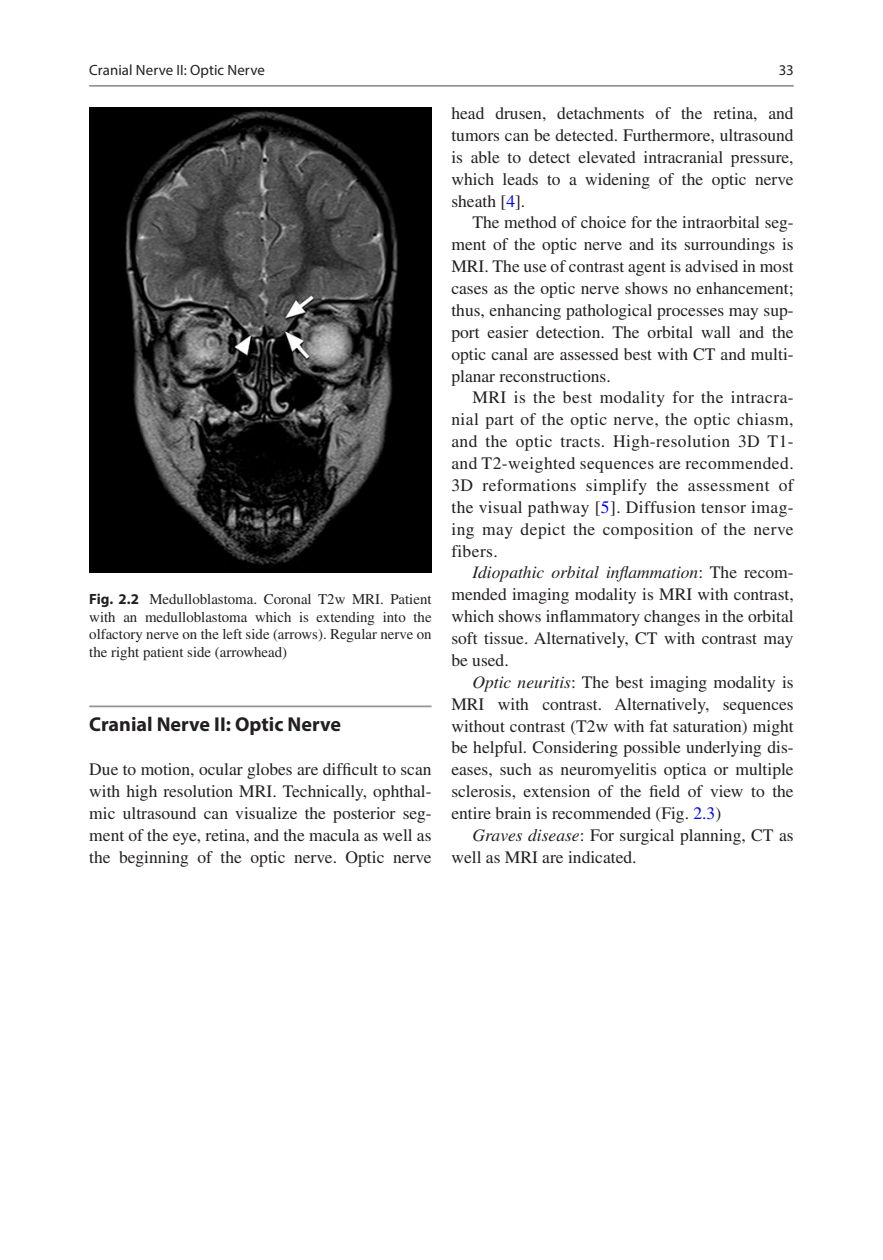
<style>
.page{position:relative;width:883px;height:1260px;background:#fff}
.page>*{position:absolute;margin:0;border:0;box-sizing:border-box;transform-origin:0 0}
._1_hd{font:700 20.12px "Myriad Pro";color:#231f20}
.Text{font:17.5px/21.9px "Times LT Std";color:#231f20;text-align:justify}
.Text_flush{font:17.5px/21.9px "Times LT Std";color:#231f20;text-align:justify}
.t1{font:14.88px/17.5px "Times LT Std";color:#231f20;text-align:justify}
.t2{font:14.88px "Myriad Pro";letter-spacing:.005em;color:#231f20}
.s1{font-family:"Myriad Pro";font-weight:700}
.s2{color:#00f}
.s3{font-style:italic}
</style>
<div class="page">
<img style="left:90px;top:107px;width:341px;height:466px">
<hr style="left:89px;top:706px;width:343px;height:1px;background:#939598">
<hr style="left:89px;top:85px;width:705px;height:2px;background:#939598">
<p class="t2" style="left:89px;top:61px;width:177px">Cranial Nerve II: Optic Nerve</p>
<p class="t1" style="left:89px;top:590px;width:344px"><span class="s1">Fig. 2.2</span> Medulloblastoma. Coronal T2w MRI. Patient with an medulloblastoma which is extending into the olfactory nerve on the left side (arrows). Regular nerve on the right patient side (arrowhead)</p>
<h2 class="_1_hd" style="left:89px;top:711px;width:253px">Cranial Nerve II: Optic Nerve</h2>
<p class="Text_flush" style="left:89px;top:758px;width:344px">Due to motion, ocular globes are difficult to scan with high resolution MRI. Technically, ophthal&shy;mic ultrasound can visualize the posterior seg&shy;ment of the eye, retina, and the macula as well as the beginning of the optic nerve. Optic nerve</p>
<p class="t2" style="left:779px;top:61px;width:16px">33</p>
<p class="Text_flush" style="left:451px;top:102px;width:344px">head drusen, detachments of the retina, and tumors can be detected. Furthermore, ultrasound is able to detect elevated intracranial pressure, which leads to a widening of the optic nerve sheath [<span class="s2">4</span>].</p>
<p class="Text" style="left:451px;top:212px;width:344px;text-indent:21px">The method of choice for the intraorbital seg&shy;ment of the optic nerve and its surroundings is MRI. The use of contrast agent is advised in most cases as the optic nerve shows no enhancement; thus, enhancing pathological processes may sup&shy;port easier detection. The orbital wall and the optic canal are assessed best with CT and multi&shy;planar reconstructions.</p>
<p class="Text" style="left:451px;top:387px;width:344px;text-indent:21px">MRI is the best modality for the intracra&shy;nial part of the optic nerve, the optic chiasm, and the optic tracts. High-resolution 3D T1- and T2-weighted sequences are recommended.<br>3D reformations simplify the assessment of the visual pathway [<span class="s2">5</span>]. Diffusion tensor imag&shy;ing may depict the composition of the nerve fibers.</p>
<p class="Text" style="left:451px;top:562px;width:344px;text-indent:21px"><span class="s3">Idiopathic orbital inflammation</span>: The recom&shy;mended imaging modality is MRI with contrast, which shows inflammatory changes in the orbital soft tissue. Alternatively, CT with contrast may be used.</p>
<p class="Text" style="left:451px;top:671px;width:344px;text-indent:21px"><span class="s3">Optic neuritis</span>: The best imaging modality is MRI with contrast. Alternatively, sequences without contrast (T2w with fat saturation) might be helpful. Considering possible underlying dis&shy;eases, such as neuromyelitis optica or multiple sclerosis, extension of the field of view to the entire brain is recommended (Fig. <span class="s2">2.3</span>)</p>
<p class="Text" style="left:451px;top:824px;width:344px;text-indent:21px"><span class="s3">Graves disease</span>: For surgical planning, CT as well as MRI are indicated.</p>
</div>
